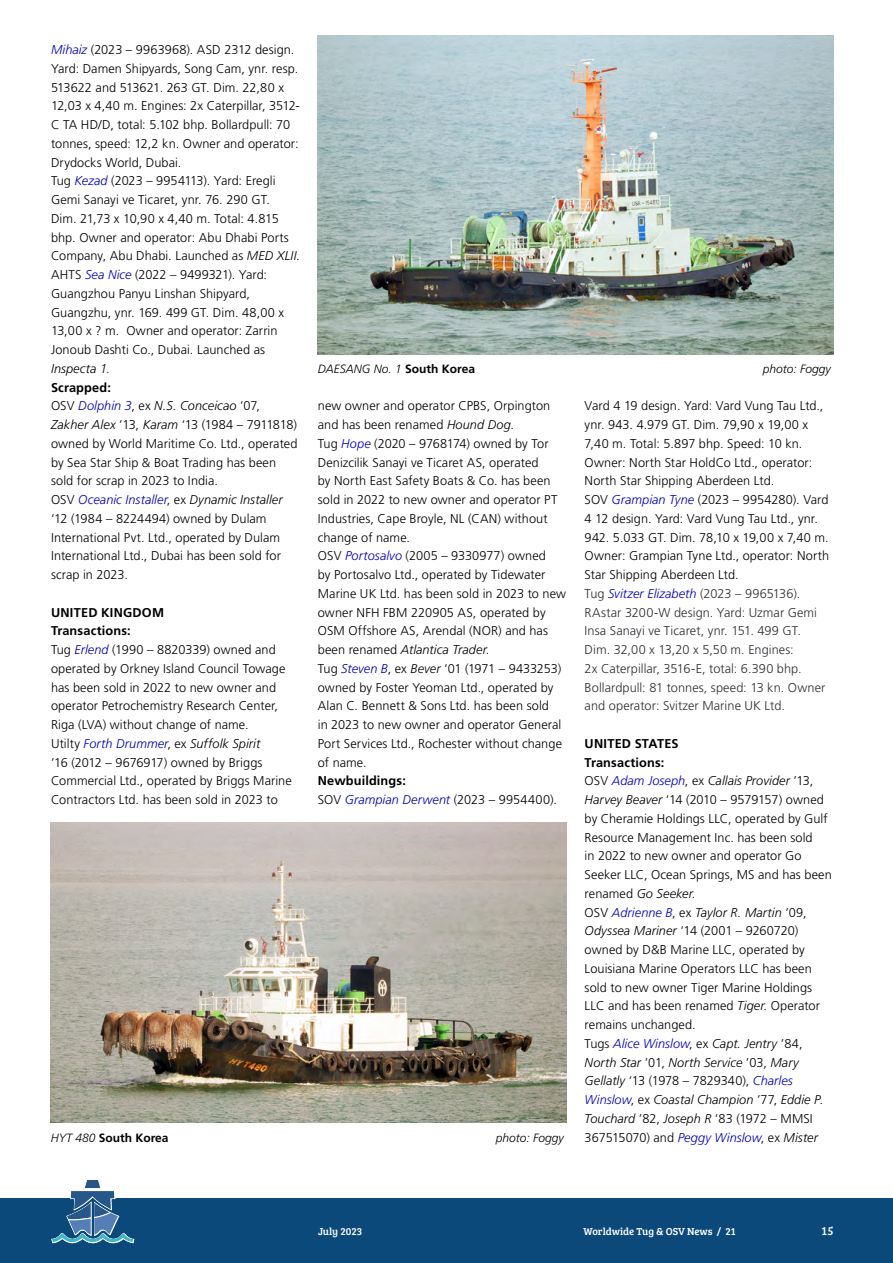
<style>
.page{position:relative;width:893px;height:1263px;background:#fff}
.page>*{position:absolute;margin:0;border:0;box-sizing:border-box;transform-origin:0 0}
.Bodytxt{font:300 12.75px/18.8px "Frutiger LT Std";letter-spacing:.005em;color:#000}
.Bodytxt-2{font:300 12.75px/18.8px "Frutiger LT Std";letter-spacing:.005em;color:#2c2f34}
.Bodytxt-3{font:italic 300 12.75px/18.8px "Frutiger LT Std";letter-spacing:.005em;color:#000}
.Bodytxt-4{font:700 12.75px "Frutiger LT Std";letter-spacing:.015em;color:#000}
.t1{font:italic 300 12px "Frutiger LT Std";color:#000}
.t2{font:700 12px "Frutiger LT Std";color:#000}
.t3{font:12px "Bree Serif";color:#fff}
.t4{font:10.5px "Bree Serif";color:#fff}
.s1{font-style:italic;color:#0000be}
.s2{font-style:italic}
.s3{font-weight:700;font-style:normal}
.s4{font-style:normal}
.s5{color:#0000be}
.s6{font-weight:300;font-style:italic}
</style>
<div class="page">
<div style="left:0;top:1198px;width:893px;height:65px;background:#0b497b"></div>
<svg style="left:51px;top:1180px;width:83px;height:63px"></svg>
<img style="left:318px;top:35px;width:515px;height:319px">
<img style="left:51px;top:823px;width:515px;height:300px">
<p class="Bodytxt" style="left:51px;top:40px;width:250px"><span class="s1">Mihaiz</span> (2023 – 9963968). ASD 2312 design.<br>Yard: Damen Shipyards, Song Cam, ynr. resp.<br>513622 and 513621. 263 GT. Dim. 22,80 x 12,03 x 4,40 m. Engines: 2x Caterpillar, 3512- C TA HD/D, total: 5.102 bhp. Bollardpull: 70 tonnes, speed: 12,2 kn. Owner and operator:<br>Drydocks World, Dubai.</p>
<p class="Bodytxt" style="left:51px;top:172px;width:250px">Tug <span class="s1">Kezad</span> (2023 – 9954113). Yard: Eregli Gemi Sanayi ve Ticaret, ynr. 76. 290 GT.<br>Dim. 21,73 x 10,90 x 4,40 m. Total: 4.815 bhp. Owner and operator: Abu Dhabi Ports Company, Abu Dhabi. Launched as <span class="s2">MED XLII</span>.</p>
<p class="Bodytxt" style="left:51px;top:265px;width:235px">AHTS <span class="s1">Sea Nice</span> (2022 – 9499321). Yard:<br>Guangzhou Panyu Linshan Shipyard, Guangzhu, ynr. 169. 499 GT. Dim. 48,00 x 13,00 x ? m. Owner and operator: Zarrin Jonoub Dashti Co., Dubai. Launched as <span class="s2">Inspecta 1</span>.</p>
<p class="Bodytxt-4" style="left:51px;top:380px;width:62px">Scrapped:</p>
<p class="Bodytxt" style="left:51px;top:397px;width:248px">OSV <span class="s1">Dolphin 3</span>, ex <span class="s2">N.S. Conceicao</span> ’07, <span class="s2">Zakher Alex</span> ’13, <span class="s2">Karam</span> ‘13 (1984 – 7911818) owned by World Maritime Co. Ltd., operated by Sea Star Ship &amp; Boat Trading has been sold for scrap in 2023 to India.</p>
<p class="Bodytxt" style="left:51px;top:490px;width:233px">OSV <span class="s1">Oceanic Installer</span>, ex <span class="s2">Dynamic Installer </span>‘12 (1984 – 8224494) owned by Dulam International Pvt. Ltd., operated by Dulam International Ltd., Dubai has been sold for scrap in 2023.</p>
<p class="Bodytxt-4" style="left:51px;top:605px;width:115px">UNITED KINGDOM</p>
<p class="Bodytxt-4" style="left:51px;top:623px;width:81px">Transactions:</p>
<p class="Bodytxt" style="left:51px;top:640px;width:236px">Tug <span class="s1">Erlend</span> (1990 – 8820339) owned and operated by Orkney Island Council Towage has been sold in 2022 to new owner and operator Petrochemistry Research Center, Riga (LVA) without change of name.</p>
<p class="Bodytxt" style="left:51px;top:734px;width:242px">Utilty <span class="s1">Forth Drummer</span>, ex <span class="s2">Suffolk Spirit<br></span>’16 (2012 – 9676917) owned by Briggs Commercial Ltd., operated by Briggs Marine Contractors Ltd. has been sold in 2023 to</p>
<p class="t1" style="left:318px;top:362px;width:159px">DAESANG No. 1 <span class="s3">South Korea</span></p>
<p class="t1" style="left:763px;top:362px;width:70px">photo: Foggy</p>
<p class="Bodytxt" style="left:318px;top:397px;width:234px">new owner and operator CPBS, Orpington and has been renamed <span class="s2">Hound Dog</span>.</p>
<p class="Bodytxt" style="left:318px;top:434px;width:241px">Tug <span class="s1">Hope</span> (2020 – 9768174) owned by Tor Denizcilik Sanayi ve Ticaret AS, operated<br>by North East Safety Boats &amp; Co. has been sold in 2022 to new owner and operator PT Industries, Cape Broyle, NL (CAN) without change of name.</p>
<p class="Bodytxt" style="left:318px;top:547px;width:250px">OSV <span class="s1">Portosalvo</span> (2005 – 9330977) owned<br>by Portosalvo Ltd., operated by Tidewater Marine UK Ltd. has been sold in 2023 to new owner NFH FBM 220905 AS, operated by OSM Offshore AS, Arendal (NOR) and has been renamed <span class="s2">Atlantica Trader</span>.</p>
<p class="Bodytxt" style="left:318px;top:659px;width:246px">Tug <span class="s1">Steven B</span>, ex <span class="s2">Bever</span> ‘01 (1971 – 9433253) owned by Foster Yeoman Ltd., operated by Alan C. Bennett &amp; Sons Ltd. has been sold in 2023 to new owner and operator General Port Services Ltd., Rochester without change of name.</p>
<p class="Bodytxt-4" style="left:318px;top:773px;width:90px">Newbuildings:</p>
<p class="Bodytxt" style="left:318px;top:790px;width:241px">SOV <span class="s1">Grampian Derwent</span> (2023 – 9954400).</p>
<p class="Bodytxt" style="left:585px;top:397px;width:240px">Vard 4 19 design. Yard: Vard Vung Tau Ltd., ynr. 943. 4.979 GT. Dim. 79,90 x 19,00 x 7,40 m. Total: 5.897 bhp. Speed: 10 kn.<br>Owner: North Star HoldCo Ltd., operator:<br>North Star Shipping Aberdeen Ltd.</p>
<p class="Bodytxt" style="left:585px;top:490px;width:246px">SOV <span class="s1">Grampian Tyne</span> (2023 – 9954280). Vard 4 12 design. Yard: Vard Vung Tau Ltd., ynr.<br>942. 5.033 GT. Dim. 78,10 x 19,00 x 7,40 m.<br>Owner: Grampian Tyne Ltd., operator: North Star Shipping Aberdeen Ltd.</p>
<p class="Bodytxt-2" style="left:585px;top:584px;width:242px">Tug <span class="s1">Svitzer Elizabeth</span> (2023 – 9965136).<br>RAstar 3200-W design. Yard: Uzmar Gemi Insa Sanayi ve Ticaret, ynr. 151. 499 GT.<br>Dim. 32,00 x 13,20 x 5,50 m. Engines:<br>2x Caterpillar, 3516-E, total: 6.390 bhp.<br>Bollardpull: 81 tonnes, speed: 13 kn. Owner and operator: Svitzer Marine UK Ltd.</p>
<p class="Bodytxt-4" style="left:585px;top:736px;width:96px">UNITED STATES</p>
<p class="Bodytxt-4" style="left:585px;top:755px;width:81px">Transactions:</p>
<p class="Bodytxt" style="left:585px;top:772px;width:249px">OSV <span class="s1">Adam Joseph</span>, ex <span class="s2">Callais Provider</span> ’13, <span class="s2">Harvey Beaver</span> ‘14 (2010 – 9579157) owned by Cheramie Holdings LLC, operated by Gulf Resource Management Inc. has been sold<br>in 2022 to new owner and operator Go Seeker LLC, Ocean Springs, MS and has been renamed <span class="s2">Go Seeker</span>.</p>
<p class="Bodytxt" style="left:585px;top:903px;width:237px">OSV <span class="s1">Adrienne B</span>, ex <span class="s2">Taylor R. Martin</span> ’09, <span class="s2">Odyssea Mariner</span> ‘14 (2001 – 9260720) owned by D&amp;B Marine LLC, operated by Louisiana Marine Operators LLC has been sold to new owner Tiger Marine Holdings LLC and has been renamed <span class="s2">Tiger</span>. Operator remains unchanged.</p>
<p class="Bodytxt-3" style="left:585px;top:1034px;width:241px"><span class="s4">Tugs</span> <span class="s5">Alice Winslow</span><span class="s4">, ex</span> Capt. Jentry <span class="s4">’84, </span>North Star <span class="s4">’01,</span> North Service <span class="s4">’03,</span> Mary Gellatly <span class="s4">‘13 (1978 – 7829340),</span> <span class="s5">Charles Winslow</span><span class="s4">, ex</span> Coastal Champion <span class="s4">’77,</span> Eddie P.<br>Touchard <span class="s4">’82,</span> Joseph R <span class="s4">‘83 (1972 – MMSI 367515070) and</span> <span class="s5">Peggy Winslow</span><span class="s4">, ex</span> Mister</p>
<p class="t2" style="left:51px;top:1130px;width:119px"><span class="s6">HYT 480</span> South Korea</p>
<p class="t1" style="left:496px;top:1130px;width:70px">photo: Foggy</p>
<p class="t4" style="left:318px;top:1224px;width:46px">July 2023</p>
<p class="t4" style="left:584px;top:1224px;width:154px">Worldwide Tug &amp; OSV News / 21</p>
<p class="t3" style="left:822px;top:1222px;width:13px">15</p>
</div>
